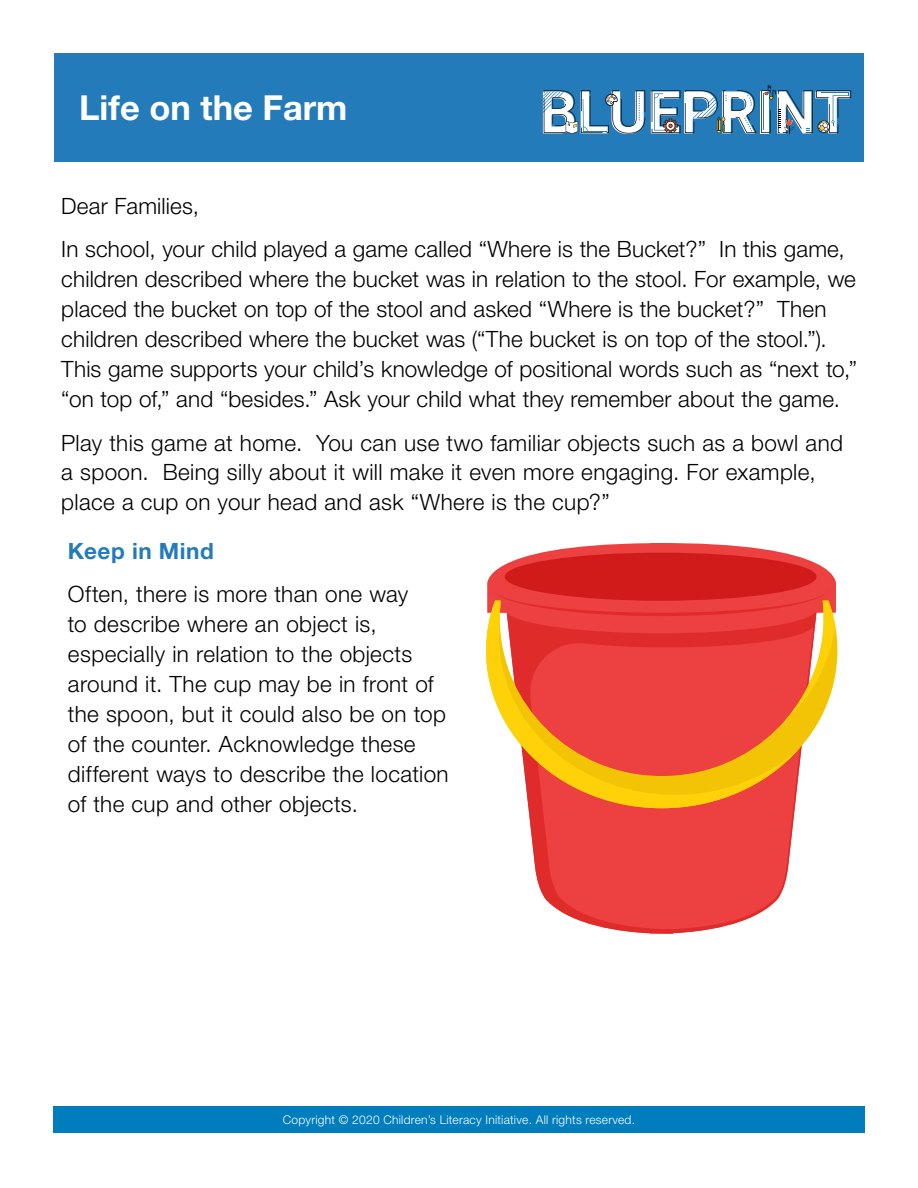
<style>
.page{position:relative;width:918px;height:1188px;background:#fff}
.page>*{position:absolute;margin:0;border:0;box-sizing:border-box;transform-origin:0 0}
.t1{font:700 34.5px "Helvetica Neue LT Pro";color:#fff}
.t2{font:300 22.5px/30px "Helvetica Neue LT Pro";letter-spacing:.01em;color:#000}
.t3{font:700 22.5px "Helvetica Neue LT Pro";letter-spacing:.025em;color:#247bb9}
.t4{font:300 12px "Helvetica Neue LT Pro";letter-spacing:.02em;color:#fff}
</style>
<div class="page">
<div style="left:53px;top:1106px;width:812px;height:27px;background:#007dbc"></div>
<svg style="left:487px;top:543px;width:351px;height:118px;fill:#ed4040"></svg>
<div style="left:505px;top:553px;width:312px;height:48px;background:#d11a1a;border-radius:50%"></div>
<svg style="left:528px;top:808px;width:267px;height:121px;background:#ee5353"></svg>
<svg style="left:800px;top:601px;width:37px;height:160px"></svg>
<svg style="left:493px;top:589px;width:342px;height:131px"></svg>
<svg style="left:486px;top:601px;width:314px;height:207px;background:#ee643e"></svg>
<div style="left:54px;top:54px;width:810px;height:108px;background:#247bb9"></div>
<svg style="left:543px;top:90px;width:102px;height:44px"></svg>
<svg style="left:651px;top:85px;width:200px;height:48px"></svg>
<h1 class="t1" style="left:79px;top:87px;width:270px">Life on the Farm</h1>
<p class="t2" style="left:61px;top:183px;width:785px;line-height:43.5px">Dear Families,<br>In school, your child played a game called “Where is the Bucket?” In this game,</p>
<p class="t2" style="left:61px;top:264px;width:797px">children described where the bucket was in relation to the stool. For example, we placed the bucket on top of the stool and asked “Where is the bucket?” Then children described where the bucket was (“The bucket is on top of the stool.”).<br>This game supports your child’s knowledge of positional words such as “next to,” “on top of,” and “besides.” Ask your child what they remember about the game.</p>
<p class="t2" style="left:61px;top:427px;width:783px">Play this game at home. You can use two familiar objects such as a bowl and a spoon. Being silly about it will make it even more engaging. For example, place a cup on your head and ask “Where is the cup?”</p>
<p class="t3" style="left:68px;top:537px;width:148px">Keep in Mind</p>
<p class="t2" style="left:68px;top:579px;width:382px">Often, there is more than one way<br>to describe where an object is, especially in relation to the objects around it. The cup may be in front of the spoon, but it could also be on top of the counter. Acknowledge these different ways to describe the location of the cup and other objects.</p>
<p class="t4" style="left:283px;top:1113px;width:354px">Copyright © 2020 Children’s Literacy Initiative. All rights reserved.</p>
</div>
